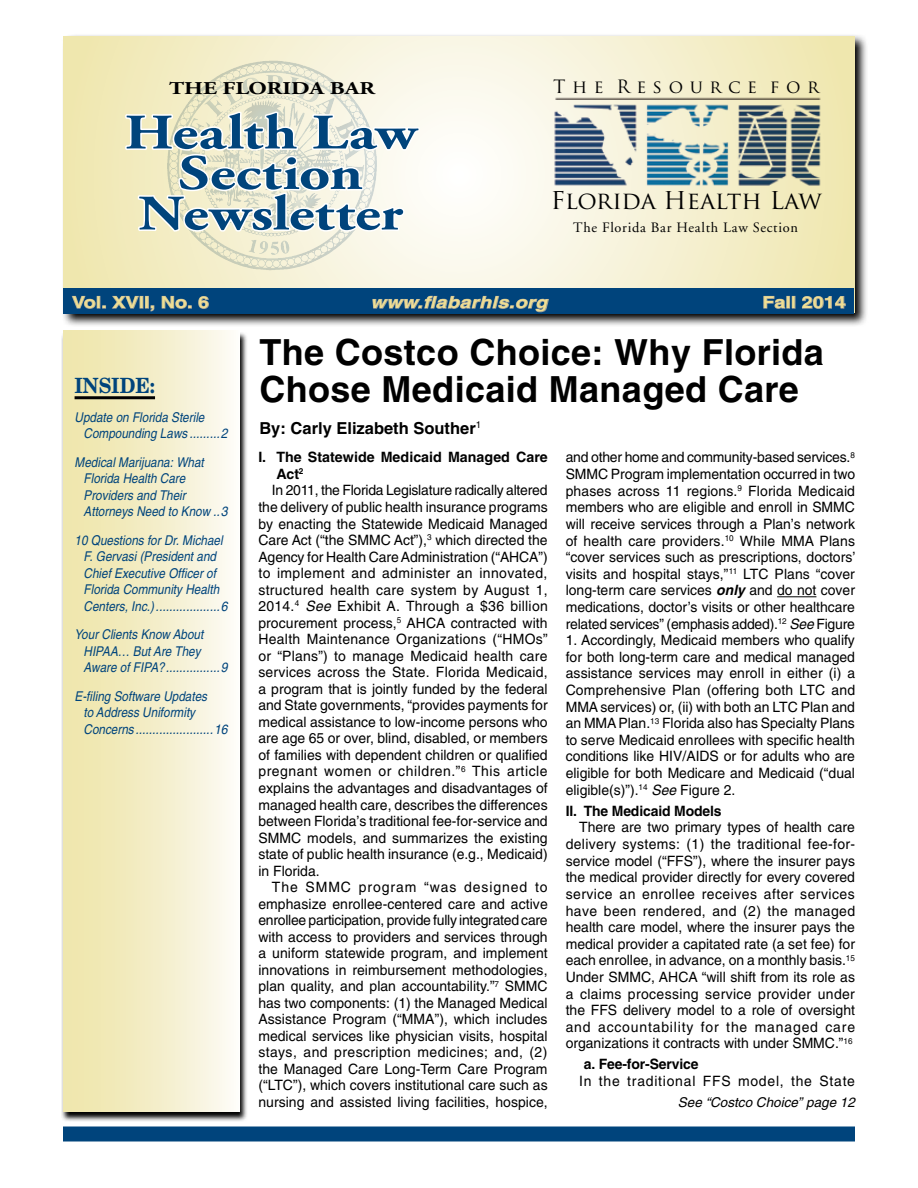
<style>
.page{position:relative;width:918px;height:1188px;background:#fff}
.page>*{position:absolute;margin:0;border:0;box-sizing:border-box;transform-origin:0 0}
.t1{font:700 49.5px/40.5px "Adobe Garamond Pro";color:#00447c;text-align:center;scale:1.23 1}
.t2{font:700 36px/37.5px "Helvetica";letter-spacing:.01em;color:#000}
.t3{font:23.85px "Trajan Pro";color:#000}
.t4{font:700 21px "New Century Schlbk";color:#00447c;scale:.9 1}
.t5{font:700 18px "Adobe Garamond Pro";color:#000;scale:1.3 1}
.t6{font:17.85px "Trajan Pro";color:#000}
.t7{font:700 16.5px "Helvetica";color:#000}
.t8{font:700 16.5px "Helvetica";color:#efde94;scale:1.2 1}
.t9{font:italic 700 16.5px "Helvetica";letter-spacing:.02em;color:#efde94;scale:1.2 1}
.t10{font:14.4px "Adobe Garamond";letter-spacing:.05em;color:#000}
.t11{font:14.25px/16.6px "Helvetica";color:#000;text-align:justify}
.t12{font:700 14.25px "Helvetica";letter-spacing:-.01em;color:#000}
.t13{font:14.25px "Helvetica";letter-spacing:.03em;color:#000}
.t14{font:14.25px "Helvetica";letter-spacing:.02em;color:#000}
.t15{font:14.25px "Helvetica";letter-spacing:-.02em;color:#000}
.t16{font:14.25px "Helvetica";letter-spacing:.04em;color:#000}
.t17{font:14.25px "Helvetica";letter-spacing:.025em;color:#000}
.t18{font:14.25px "Helvetica";letter-spacing:.055em;color:#000}
.t19{font:14.25px "Helvetica";letter-spacing:.065em;color:#000}
.t20{font:italic 13.5px/16.5px "Helvetica";color:#00447c;scale:.87 1}
.t21{font:italic 13.5px "Helvetica";color:#000}
.s1{font-style:italic}
.s2{font-weight:700;font-style:italic}
</style>
<div class="page">
<svg style="left:61px;top:332px;width:186px;height:789px"></svg>
<div style="left:63px;top:331px;width:176px;height:781px;background:linear-gradient(to right,#ede3a4,#fcfaf2)"></div>
<svg style="left:63px;top:35px;width:804px;height:291px;background:#929290"></svg>
<svg style="left:64px;top:36px;width:790px;height:253px"></svg>
<div style="left:64px;top:289px;width:790px;height:25px;background:#00447c"></div>
<svg style="left:71px;top:295px;width:72px;height:14px"></svg>
<div style="left:145px;top:296px;width:4px;height:13px;border:1px solid #939598"></div>
<svg style="left:150px;top:305px;width:5px;height:7px"></svg>
<svg style="left:161px;top:296px;width:31px;height:13px"></svg>
<svg style="left:198px;top:296px;width:11px;height:13px"></svg>
<svg style="left:763px;top:296px;width:23px;height:13px"></svg>
<div style="left:786px;top:296px;width:4px;height:13px;border:1px solid #939598"></div>
<svg style="left:792px;top:296px;width:3px;height:13px"></svg>
<svg style="left:802px;top:296px;width:44px;height:13px"></svg>
<svg style="left:372px;top:295px;width:177px;height:18px"></svg>
<hr style="left:75px;top:396px;width:80px;height:3px;background:#000">
<div style="left:166px;top:59px;width:217px;height:217px;background:#000;opacity:.75"></div>
<svg style="left:124px;top:35px;width:298px;height:198px"></svg>
<div style="left:548px;top:101px;width:269px;height:168px;background:linear-gradient(to right,#faf7ea,#f1e9b6)"></div>
<img style="left:549px;top:77px;width:277px;height:161px">
<div style="left:549px;top:189px;width:277px;height:45px;background:linear-gradient(to right,#faf8ed,#f0e8b5)"></div>
<div style="left:549px;top:79px;width:277px;height:17px;background:linear-gradient(to right,#f9f7e8,#f0e8b4)"></div>
<div style="left:63px;top:1126px;width:792px;height:16px;background:#00447c"></div>
<hr style="left:777px;top:596px;width:39px;height:1px;background:#000">
<p class="t5" style="left:169px;top:78px;width:160px">THE FLORIDA BAR</p>
<h1 class="t1" style="left:125px;top:113px;width:239px">Health Law<br>Section<br>Newsletter</h1>
<p class="t6" style="left:553px;top:75px;width:267px">T h e R e s o u r c e f o r</p>
<h3 class="t3" style="left:551px;top:185px;width:272px">Florida Health Law</h3>
<p class="t10" style="left:573px;top:219px;width:226px">The Florida Bar Health Law Section</p>
<p class="t8" style="left:72px;top:292px;width:116px">Vol. XVII, No. 6</p>
<p class="t9" style="left:371px;top:292px;width:149px">www.flabarhls.org</p>
<p class="t8" style="left:762px;top:292px;width:71px">Fall 2014</p>
<h3 class="t4" style="left:75px;top:373px;width:91px">INSIDE:</h3>
<p class="t20" style="left:84px;top:409px;width:167px;text-indent:-9px">Update on Florida Sterile<br>Compounding Laws .........2</p>
<p class="t20" style="left:84px;top:454px;width:167px;text-indent:-9px">Medical Marijuana: What<br>Florida Health Care<br>Providers and Their<br>Attorneys Need to Know ..3</p>
<p class="t20" style="left:84px;top:532px;width:167px;text-indent:-9px">10 Questions for Dr. Michael<br>F. Gervasi (President and<br>Chief Executive Officer of<br>Florida Community Health<br>Centers, Inc.)...................6</p>
<p class="t20" style="left:84px;top:626px;width:167px;text-indent:-9px">Your Clients Know About<br>HIPAA… But Are They<br>Aware of FIPA?................9</p>
<p class="t20" style="left:84px;top:688px;width:167px;text-indent:-9px">E-filing Software Updates<br>to Address Uniformity<br>Concerns .......................16</p>
<h2 class="t2" style="left:259px;top:333px;width:566px">The Costco Choice: Why Florida<br>Chose Medicaid Managed Care</h2>
<p class="t7" style="left:259px;top:418px;width:223px">By: Carly Elizabeth Souther<sup>1</sup></p>
<p class="t12" style="left:258px;top:449px;width:291px">I. The Statewide Medicaid Managed Care</p>
<p class="t12" style="left:276px;top:465px;width:29px">Act<sup>2</sup></p>
<p class="t11" style="left:272px;top:482px;width:277px">In 2011, the Florida Legislature radically altered</p>
<p class="t11" style="left:258px;top:499px;width:291px">the delivery of public health insurance programs</p>
<p class="t11" style="left:258px;top:515px;width:291px">by enacting the Statewide Medicaid Managed</p>
<p class="t11" style="left:258px;top:532px;width:291px">Care Act (“the SMMC Act”),<sup>3</sup> which directed the</p>
<p class="t11" style="left:258px;top:548px;width:291px">Agency for Health Care Administration (“AHCA”)</p>
<p class="t13" style="left:258px;top:565px;width:291px">to implement and administer an innovated,</p>
<p class="t17" style="left:258px;top:581px;width:291px">structured health care system by August 1,</p>
<p class="t14" style="left:258px;top:598px;width:291px">2014.<sup>4</sup> <span class="s1">See</span> Exhibit A. Through a $36 billion</p>
<p class="t11" style="left:258px;top:614px;width:291px">procurement process,<sup>5</sup> AHCA contracted with</p>
<p class="t14" style="left:258px;top:631px;width:291px">Health Maintenance Organizations (“HMOs”</p>
<p class="t11" style="left:258px;top:647px;width:291px">or “Plans”) to manage Medicaid health care</p>
<p class="t11" style="left:258px;top:664px;width:291px">services across the State. Florida Medicaid,</p>
<p class="t11" style="left:258px;top:680px;width:291px">a program that is jointly funded by the federal</p>
<p class="t11" style="left:258px;top:697px;width:291px">and State governments, “provides payments for</p>
<p class="t11" style="left:258px;top:714px;width:291px">medical assistance to low-income persons who</p>
<p class="t11" style="left:258px;top:730px;width:291px">are age 65 or over, blind, disabled, or members</p>
<p class="t11" style="left:258px;top:747px;width:291px">of families with dependent children or qualified</p>
<p class="t16" style="left:258px;top:763px;width:291px">pregnant women or children.”<sup>6</sup> This article</p>
<p class="t11" style="left:258px;top:780px;width:291px">explains the advantages and disadvantages of</p>
<p class="t11" style="left:258px;top:796px;width:291px">managed health care, describes the differences</p>
<p class="t11" style="left:258px;top:813px;width:291px">between Florida’s traditional fee-for-service and</p>
<p class="t11" style="left:258px;top:829px;width:291px">SMMC models, and summarizes the existing</p>
<p class="t11" style="left:258px;top:846px;width:291px">state of public health insurance (e.g., Medicaid)</p>
<p class="t11" style="left:258px;top:862px;width:63px">in Florida.</p>
<p class="t19" style="left:272px;top:879px;width:277px">The SMMC program “was designed to</p>
<p class="t11" style="left:258px;top:895px;width:291px">emphasize enrollee-centered care and active</p>
<p class="t15" style="left:258px;top:912px;width:291px">enrollee participation, provide fully integrated care</p>
<p class="t11" style="left:258px;top:928px;width:291px">with access to providers and services through</p>
<p class="t11" style="left:258px;top:945px;width:291px">a uniform statewide program, and implement</p>
<p class="t11" style="left:258px;top:961px;width:291px">innovations in reimbursement methodologies,</p>
<p class="t11" style="left:258px;top:978px;width:291px">plan quality, and plan accountability.”<sup>7</sup> SMMC</p>
<p class="t11" style="left:258px;top:994px;width:291px">has two components: (1) the Managed Medical</p>
<p class="t11" style="left:258px;top:1011px;width:291px">Assistance Program (“MMA”), which includes</p>
<p class="t11" style="left:258px;top:1028px;width:291px">medical services like physician visits, hospital</p>
<p class="t13" style="left:258px;top:1044px;width:291px">stays, and prescription medicines; and, (2)</p>
<p class="t11" style="left:258px;top:1061px;width:291px">the Managed Care Long-Term Care Program</p>
<p class="t11" style="left:258px;top:1077px;width:291px">(“LTC”), which covers institutional care such as</p>
<p class="t11" style="left:258px;top:1094px;width:291px">nursing and assisted living facilities, hospice,</p>
<p class="t11" style="left:566px;top:449px;width:291px">and other home and community-based services.<sup>8<br></sup>SMMC Program implementation occurred in two phases across 11 regions.<sup>9</sup> Florida Medicaid members who are eligible and enroll in SMMC will receive services through a Plan’s network of health care providers.<sup>10</sup> While MMA Plans “cover services such as prescriptions, doctors’ visits and hospital stays,”<sup>11</sup> LTC Plans “cover long-term care services <span class="s2">only</span> and do not cover medications, doctor’s visits or other healthcare related services” (emphasis added).<sup>12</sup> <span class="s1">See</span> Figure</p>
<p class="t11" style="left:566px;top:632px;width:291px">1. Accordingly, Medicaid members who qualify for both long-term care and medical managed assistance services may enroll in either (i) a Comprehensive Plan (offering both LTC and MMA services) or, (ii) with both an LTC Plan and an MMA Plan.<sup>13</sup> Florida also has Specialty Plans to serve Medicaid enrollees with specific health conditions like HIV/AIDS or for adults who are eligible for both Medicare and Medicaid (“dual eligible(s)”).<sup>14</sup> <span class="s1">See</span> Figure 2.</p>
<p class="t12" style="left:566px;top:802px;width:157px">II. The Medicaid Models</p>
<p class="t11" style="left:566px;top:819px;width:291px;text-indent:14px">There are two primary types of health care delivery systems: (1) the traditional fee-for&shy;service model (“FFS”), where the insurer pays the medical provider directly for every covered service an enrollee receives after services have been rendered, and (2) the managed health care model, where the insurer pays the medical provider a capitated rate (a set fee) for each enrollee, in advance, on a monthly basis.<sup>15<br></sup>Under SMMC, AHCA “will shift from its role as a claims processing service provider under the FFS delivery model to a role of oversight and accountability for the managed care organizations it contracts with under SMMC.”<sup>16</sup></p>
<p class="t12" style="left:584px;top:1056px;width:116px">a. Fee-for-Service</p>
<p class="t18" style="left:579px;top:1073px;width:277px">In the traditional FFS model, the State</p>
<p class="t21" style="left:678px;top:1094px;width:179px">See “Costco Choice” page 12</p>
</div>
